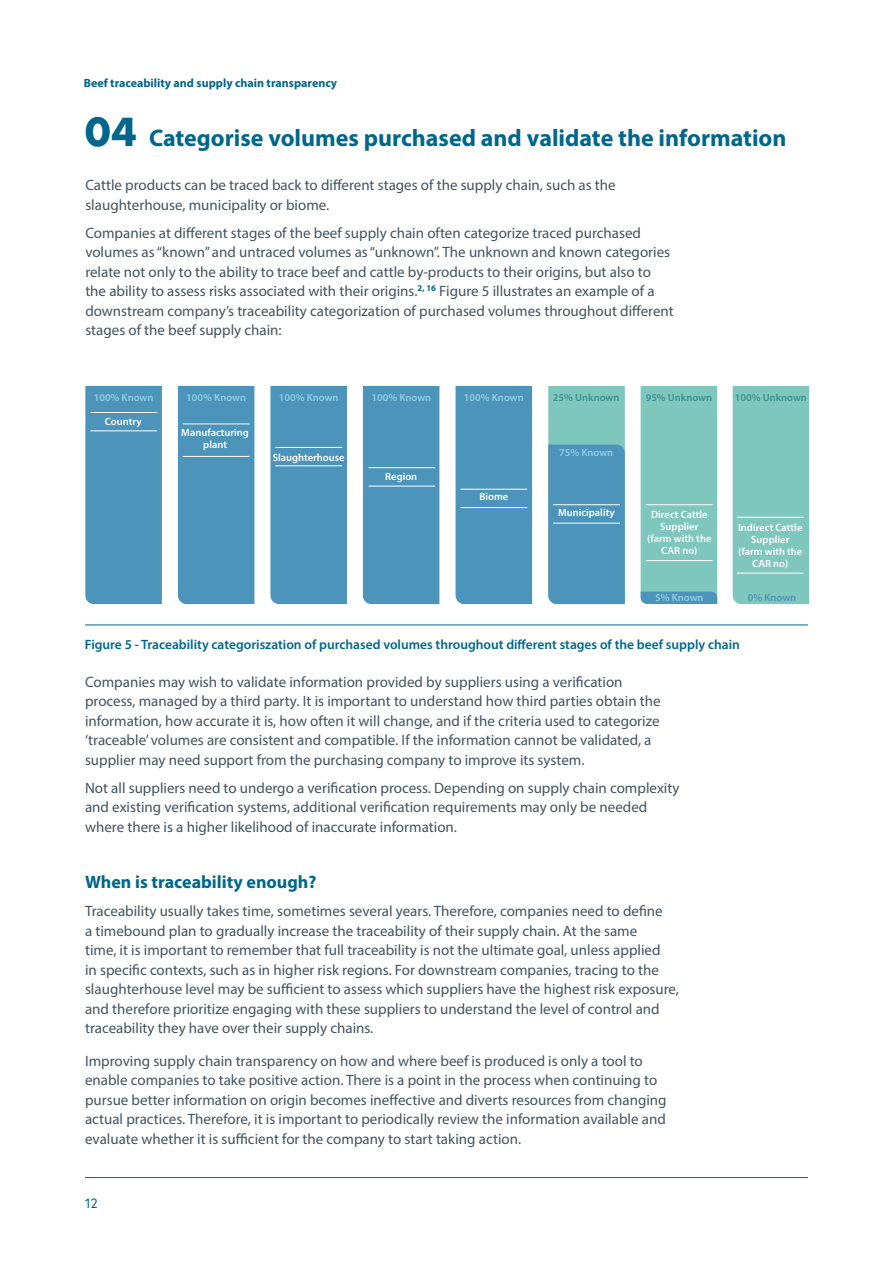
<style>
.page{position:relative;width:893px;height:1263px;background:#fff}
.page>*{position:absolute;margin:0;border:0;box-sizing:border-box;transform-origin:0 0}
.Section_Number{font:700 37.5px "Futura";color:#00668b}
.Heading_16pt{font:700 24px "Myriad Pro";color:#00668b}
.Table_Heading__8pt{font:700 18px "Myriad Pro";color:#00668b}
.Main_Text_10_13{font:15px/19.5px "Myriad Pro";color:#435361}
.Main_Text_10_13-2{font:600 13.5px "Myriad Pro";color:#00668b}
.t1{font:13.5px "Europa";color:#00668b}
.t2{font:700 12px "Myriad Pro";color:#00668b}
.Graph_Text__Green{font:600 10.5px/12px "Myriad Pro";color:#fff;text-align:center}
.Graph_Text__Green-2{font:600 10.5px "Myriad Pro";color:#91cde6}
.Graph_Text__Green-3{font:600 10.5px "Myriad Pro";color:#3c9194}
.Graph_Text__Green-4{font:600 10.5px "Myriad Pro";color:#4c94b9}
</style>
<div class="page">
<hr style="left:85px;top:1177px;width:723px;height:1px;background:#00668b">
<div style="left:85px;top:386px;width:77px;height:218px;background:#4c94b9"></div>
<hr style="left:90px;top:412px;width:67px;height:1px;background:#fff">
<hr style="left:90px;top:431px;width:67px;height:1px;background:#fff">
<div style="left:270px;top:386px;width:77px;height:218px;background:#4c94b9"></div>
<hr style="left:275px;top:447px;width:67px;height:1px;background:#fff">
<hr style="left:275px;top:466px;width:67px;height:1px;background:#fff">
<div style="left:178px;top:386px;width:76px;height:218px;background:#4c94b9"></div>
<hr style="left:183px;top:424px;width:67px;height:1px;background:#fff">
<hr style="left:183px;top:456px;width:67px;height:1px;background:#fff">
<div style="left:363px;top:386px;width:76px;height:218px;background:#4c94b9"></div>
<hr style="left:368px;top:467px;width:67px;height:1px;background:#fff">
<hr style="left:368px;top:486px;width:67px;height:1px;background:#fff">
<div style="left:456px;top:386px;width:76px;height:218px;background:#4c94b9"></div>
<hr style="left:460px;top:489px;width:67px;height:1px;background:#fff">
<hr style="left:460px;top:507px;width:67px;height:1px;background:#fff">
<svg style="left:548px;top:386px;width:77px;height:218px;background:#5ba2ba"></svg>
<hr style="left:553px;top:504px;width:67px;height:1px;background:#fff">
<hr style="left:553px;top:523px;width:67px;height:1px;background:#fff">
<div style="left:641px;top:386px;width:76px;height:218px;background:#7fc6bd"></div>
<hr style="left:646px;top:504px;width:67px;height:1px;background:#fff">
<hr style="left:646px;top:560px;width:67px;height:1px;background:#fff">
<div style="left:733px;top:386px;width:76px;height:218px;background:#7fc6bd"></div>
<hr style="left:737px;top:517px;width:67px;height:1px;background:#fff">
<hr style="left:737px;top:573px;width:67px;height:1px;background:#fff">
<hr style="left:85px;top:624px;width:723px;height:1px;background:#00668b">
<p class="t2" style="left:84px;top:76px;width:255px">Beef traceability and supply chain transparency</p>
<p class="Section_Number" style="left:85px;top:105px;width:53px">04</p>
<p class="Heading_16pt" style="left:149px;top:122px;width:639px">Categorise volumes purchased and validate the information</p>
<p class="Main_Text_10_13" style="left:85px;top:175px;width:532px">Cattle products can be traced back to different stages of the supply chain, such as the slaughterhouse, municipality or biome.</p>
<p class="Main_Text_10_13" style="left:85px;top:223px;width:590px">Companies at different stages of the beef supply chain often categorize traced purchased volumes as “known” and untraced volumes as “unknown”. The unknown and known categories relate not only to the ability to trace beef and cattle by-products to their origins, but also to the ability to assess risks associated with their origins.<sup>2,</sup> <sup>16</sup> Figure 5 illustrates an example of a downstream company’s traceability categorization of purchased volumes throughout different stages of the beef supply chain:</p>
<p class="Graph_Text__Green-2" style="left:94px;top:390px;width:61px">100% Known</p>
<p class="Graph_Text__Green" style="left:105px;top:415px;width:38px">Country</p>
<p class="Graph_Text__Green-2" style="left:186px;top:390px;width:61px">100% Known</p>
<p class="Graph_Text__Green" style="left:181px;top:426px;width:69px">Manufacturing plant</p>
<p class="Graph_Text__Green-2" style="left:279px;top:390px;width:61px">100% Known</p>
<p class="Graph_Text__Green" style="left:273px;top:451px;width:73px">Slaughterhouse</p>
<p class="Graph_Text__Green-2" style="left:371px;top:390px;width:61px">100% Known</p>
<p class="Graph_Text__Green" style="left:385px;top:471px;width:34px">Region</p>
<p class="Graph_Text__Green-2" style="left:464px;top:390px;width:61px">100% Known</p>
<p class="Graph_Text__Green" style="left:479px;top:490px;width:30px">Biome</p>
<p class="Graph_Text__Green-3" style="left:553px;top:390px;width:68px">25% Unknown</p>
<p class="Graph_Text__Green-2" style="left:559px;top:445px;width:56px">75% Known</p>
<p class="Graph_Text__Green" style="left:558px;top:506px;width:58px">Municipality</p>
<p class="Graph_Text__Green-3" style="left:646px;top:390px;width:68px">95% Unknown</p>
<p class="Graph_Text__Green-3" style="left:735px;top:390px;width:74px">100% Unknown</p>
<p class="Graph_Text__Green" style="left:651px;top:508px;width:58px">Direct Cattle<br>Supplier</p>
<p class="Graph_Text__Green" style="left:647px;top:532px;width:66px">(farm with the<br>CAR no)</p>
<p class="Graph_Text__Green-2" style="left:655px;top:591px;width:50px">5% Known</p>
<p class="Graph_Text__Green" style="left:738px;top:522px;width:66px">Indirect Cattle<br>Supplier</p>
<p class="Graph_Text__Green" style="left:738px;top:546px;width:66px">(farm with the<br>CAR no)</p>
<p class="Graph_Text__Green-4" style="left:748px;top:591px;width:50px">0% Known</p>
<p class="Main_Text_10_13-2" style="left:85px;top:636px;width:657px">Figure 5 - Traceability categoriszation of purchased volumes throughout different stages of the beef supply chain</p>
<p class="Main_Text_10_13" style="left:85px;top:672px;width:577px">Companies may wish to validate information provided by suppliers using a verification process, managed by a third party. It is important to understand how third parties obtain the information, how accurate it is, how often it will change, and if the criteria used to categorize ‘traceable’ volumes are consistent and compatible. If the information cannot be validated, a supplier may need support from the purchasing company to improve its system.</p>
<p class="Main_Text_10_13" style="left:85px;top:778px;width:596px">Not all suppliers need to undergo a verification process. Depending on supply chain complexity and existing verification systems, additional verification requirements may only be needed where there is a higher likelihood of inaccurate information.</p>
<p class="Table_Heading__8pt" style="left:85px;top:870px;width:233px">When is traceability enough?</p>
<p class="Main_Text_10_13" style="left:85px;top:901px;width:595px">Traceability usually takes time, sometimes several years. Therefore, companies need to define<br>a timebound plan to gradually increase the traceability of their supply chain. At the same<br>time, it is important to remember that full traceability is not the ultimate goal, unless applied<br>in specific contexts, such as in higher risk regions. For downstream companies, tracing to the slaughterhouse level may be sufficient to assess which suppliers have the highest risk exposure, and therefore prioritize engaging with these suppliers to understand the level of control and traceability they have over their supply chains.</p>
<p class="Main_Text_10_13" style="left:85px;top:1050px;width:583px">Improving supply chain transparency on how and where beef is produced is only a tool to enable companies to take positive action. There is a point in the process when continuing to pursue better information on origin becomes ineffective and diverts resources from changing actual practices. Therefore, it is important to periodically review the information available and evaluate whether it is sufficient for the company to start taking action.</p>
<p class="t1" style="left:85px;top:1195px;width:14px">12</p>
</div>
